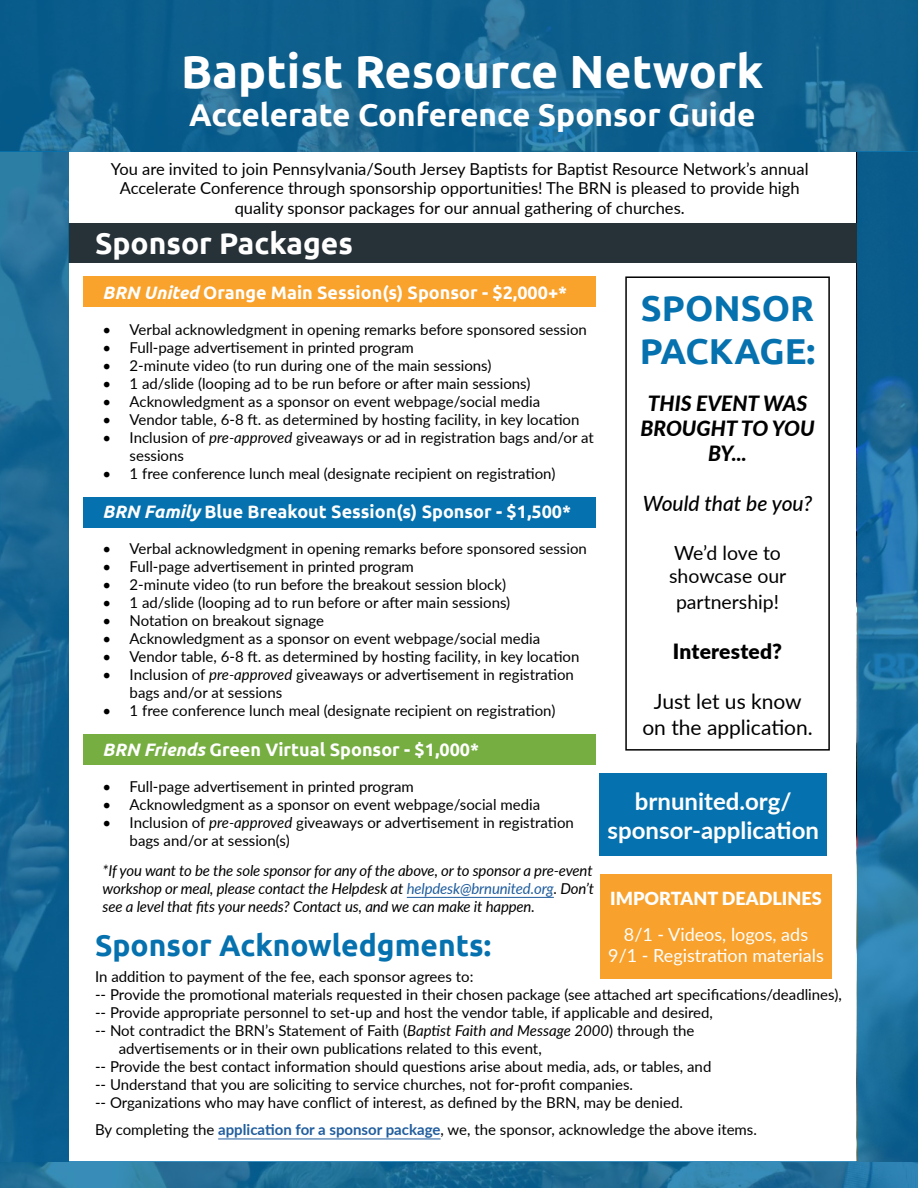
<style>
.page{position:relative;width:918px;height:1188px;background:#fff}
.page>*{position:absolute;margin:0;border:0;box-sizing:border-box;transform-origin:0 0}
.t1{font:700 46.5px "Ubuntu";color:#fff}
.t2{font:700 36px/43.2px "Ubuntu";color:#0571ae}
.t3{font:700 31.5px "Ubuntu";color:#fff}
.t4{font:700 30px "Ubuntu";color:#0571ae}
.t5{font:700 30px "Ubuntu";color:#fff}
.t6{font:700 24px/28.8px "Lato";color:#fff;text-align:center}
.t7{font:21px/25.2px "Lato";color:#000;text-align:center}
.t8{font:italic 800 21px/25.2px "Lato";color:#000;text-align:center}
.t9{font:italic 500 21px "Lato";color:#000}
.t10{font:900 21px "Lato";letter-spacing:.005em;color:#000}
.t11{font:19.5px/23.4px "Lato";color:#000}
.t12{font:700 18px "Ubuntu";color:#fff}
.t13{font:18px/21.6px "Lato";color:#fff;text-align:center}
.t14{font:900 18px "Lato";color:#fff}
.t15{font:16.5px/19.8px "Lato";color:#000;text-align:center}
.t16{font:15px/18px "Lato";color:#000}
.t17{font:italic 15px/18px "Lato";letter-spacing:-.01em;color:#000;text-align:justify}
.s1{font-style:italic}
.s2{color:#205d9e}
.s3{font-weight:700;color:#205d9e}
</style>
<div class="page">
<div style="left:84px;top:734px;width:512px;height:31px;background:#76ae42"></div>
<div style="left:84px;top:497px;width:512px;height:30px;background:#0571ae"></div>
<div style="left:84px;top:276px;width:512px;height:31px;background:#f9a22c"></div>
<svg style="left:0;top:0;width:918px;height:151px;background:#11628f"></svg>
<div style="left:68px;top:223px;width:789px;height:40px;background:#273138"></div>
<hr style="left:407px;top:897px;width:147px;height:1px;background:#205d9e">
<hr style="left:218px;top:1139px;width:223px;height:1px;background:#205d9e">
<svg style="left:857px;top:151px;width:61px;height:1010px;background:#196c9b"></svg>
<svg style="left:0;top:151px;width:68px;height:1010px;background:#196996"></svg>
<svg style="left:0;top:1161px;width:918px;height:27px;background:#23739d"></svg>
<div style="left:625px;top:276px;width:205px;height:475px;border:2px solid #000"></div>
<div style="left:599px;top:773px;width:228px;height:83px;background:#0571ae"></div>
<div style="left:600px;top:874px;width:232px;height:104px;background:#f8a12c"></div>
<h1 class="t1" style="left:181px;top:52px;width:584px">Baptist Resource Network</h1>
<h3 class="t3" style="left:189px;top:101px;width:568px">Accelerate Conference Sponsor Guide</h3>
<p class="t15" style="left:111px;top:158px;width:699px">You are invited to join Pennsylvania/South Jersey Baptists for Baptist Resource Network’s annual<br>Accelerate Conference through sponsorship opportunities! The BRN is pleased to provide high quality sponsor packages for our annual gathering of churches.</p>
<h3 class="t5" style="left:95px;top:231px;width:259px">Sponsor Packages</h3>
<p class="t12" style="left:103px;top:285px;width:466px"><span class="s1">BRN United</span> Orange Main Session(s) Sponsor - $2,000+*</p>
<p class="t16" style="left:103px;top:321px;width:486px">• Verbal acknowledgment in opening remarks before sponsored session</p>
<p class="t16" style="left:103px;top:339px;width:313px">• Full-page advertisement in printed program</p>
<p class="t16" style="left:103px;top:357px;width:390px">• 2-minute video (to run during one of the main sessions)</p>
<p class="t16" style="left:103px;top:375px;width:429px">• 1 ad/slide (looping ad to be run before or after main sessions)</p>
<p class="t16" style="left:103px;top:393px;width:439px">• Acknowledgment as a sponsor on event webpage/social media</p>
<p class="t16" style="left:103px;top:411px;width:478px">• Vendor table, 6-8 ft. as determined by hosting facility, in key location</p>
<p class="t16" style="left:130px;top:429px;width:466px;text-indent:-27px">• Inclusion of <span class="s1">pre-approved</span> giveaways or ad in registration bags and/or at sessions</p>
<p class="t16" style="left:103px;top:465px;width:454px">• 1 free conference lunch meal (designate recipient on registration)</p>
<p class="t12" style="left:103px;top:504px;width:470px"><span class="s1">BRN Family</span> Blue Breakout Session(s) Sponsor - $1,500*</p>
<p class="t16" style="left:103px;top:541px;width:486px">• Verbal acknowledgment in opening remarks before sponsored session</p>
<p class="t16" style="left:103px;top:559px;width:313px">• Full-page advertisement in printed program</p>
<p class="t16" style="left:103px;top:577px;width:405px">• 2-minute video (to run before the breakout session block)</p>
<p class="t16" style="left:103px;top:595px;width:409px">• 1 ad/slide (looping ad to run before or after main sessions)</p>
<p class="t16" style="left:103px;top:613px;width:223px">• Notation on breakout signage</p>
<p class="t16" style="left:103px;top:631px;width:439px">• Acknowledgment as a sponsor on event webpage/social media</p>
<p class="t16" style="left:103px;top:649px;width:478px">• Vendor table, 6-8 ft. as determined by hosting facility, in key location</p>
<p class="t16" style="left:130px;top:667px;width:446px;text-indent:-27px">• Inclusion of <span class="s1">pre-approved</span> giveaways or advertisement in registration bags and/or at sessions</p>
<p class="t16" style="left:103px;top:703px;width:454px">• 1 free conference lunch meal (designate recipient on registration)</p>
<p class="t12" style="left:103px;top:742px;width:378px"><span class="s1">BRN Friends</span> Green Virtual Sponsor - $1,000*</p>
<p class="t16" style="left:103px;top:779px;width:313px">• Full-page advertisement in printed program</p>
<p class="t16" style="left:103px;top:797px;width:439px">• Acknowledgment as a sponsor on event webpage/social media</p>
<p class="t16" style="left:130px;top:815px;width:446px;text-indent:-27px">• Inclusion of <span class="s1">pre-approved</span> giveaways or advertisement in registration bags and/or at session(s)</p>
<p class="t17" style="left:103px;top:863px;width:493px">*If you want to be the sole sponsor for any of the above, or to sponsor a pre-event workshop or meal, please contact the Helpdesk at <span class="s2">helpdesk@brnunited.org</span>. Don’t see a level that fits your needs? Contact us, and we can make it happen.</p>
<h2 class="t2" style="left:640px;top:288px;width:177px">SPONSOR<br>PACKAGE:</h2>
<h3 class="t8" style="left:641px;top:391px;width:176px">THIS EVENT WAS<br>BROUGHT TO YOU<br>BY...</h3>
<h3 class="t9" style="left:643px;top:496px;width:171px">Would that be you?</h3>
<h3 class="t11" style="left:669px;top:540px;width:119px">We’d love to showcase our</h3>
<h3 class="t11" style="left:676px;top:589px;width:105px">partnership!</h3>
<h3 class="t10" style="left:673px;top:639px;width:111px">Interested?</h3>
<h3 class="t7" style="left:642px;top:688px;width:172px">Just let us know on the application.</h3>
<h3 class="t6" style="left:608px;top:786px;width:213px">brnunited.org/ sponsor-application</h3>
<p class="t14" style="left:610px;top:888px;width:213px">IMPORTANT DEADLINES</p>
<p class="t13" style="left:608px;top:922px;width:217px">8/1 - Videos, logos, ads<br>9/1 - Registration materials</p>
<h3 class="t4" style="left:95px;top:933px;width:398px">Sponsor Acknowledgments:</h3>
<p class="t16" style="left:95px;top:967px;width:380px">In addition to payment of the fee, each sponsor agrees to:</p>
<p class="t16" style="left:95px;top:985px;width:748px">-- Provide the promotional materials requested in their chosen package (see attached art specifications/deadlines),</p>
<p class="t16" style="left:95px;top:1003px;width:619px">-- Provide appropriate personnel to set-up and host the vendor table, if applicable and desired,</p>
<p class="t16" style="left:95px;top:1021px;width:601px">-- Not contradict the BRN’s Statement of Faith (<span class="s1">Baptist Faith and Message 2000</span>) through the</p>
<p class="t16" style="left:119px;top:1039px;width:424px">advertisements or in their own publications related to this event,</p>
<p class="t16" style="left:95px;top:1057px;width:618px">-- Provide the best contact information should questions arise about media, ads, or tables, and</p>
<p class="t16" style="left:95px;top:1075px;width:540px">-- Understand that you are soliciting to service churches, not for-profit companies.</p>
<p class="t16" style="left:95px;top:1093px;width:589px">-- Organizations who may have conflict of interest, as defined by the BRN, may be denied.</p>
<p class="t16" style="left:95px;top:1120px;width:663px">By completing the <span class="s3">application for a sponsor package</span>, we, the sponsor, acknowledge the above items.</p>
</div>
